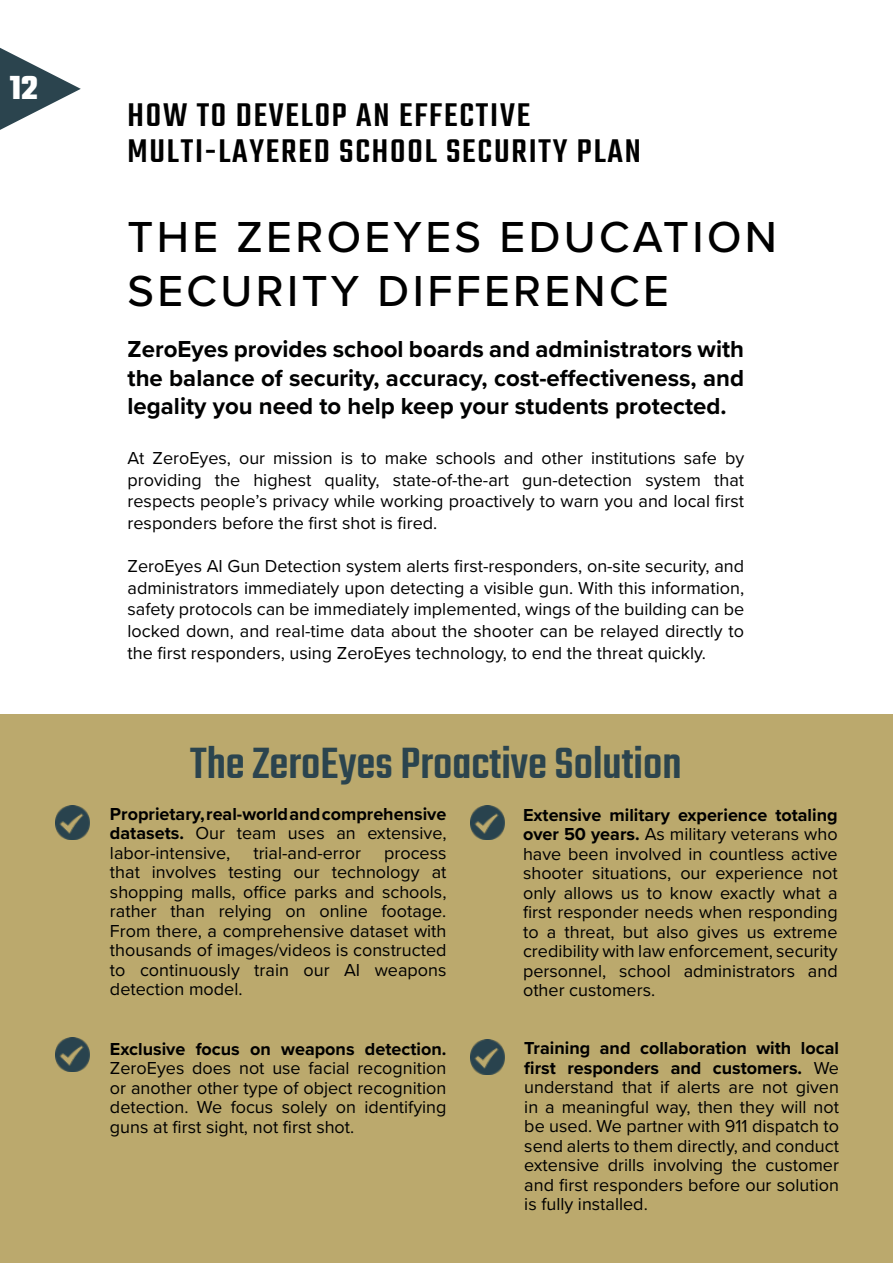
<style>
.page{position:relative;width:893px;height:1263px;background:#fff}
.page>*{position:absolute;margin:0;border:0;box-sizing:border-box;transform-origin:0 0}
.t1{font:500 48px "Teko";color:#2b444e}
.t2{font:500 45px/54px "Proxima Nova";letter-spacing:.075em;color:#000}
.t3{font:500 36px/36px "Teko";letter-spacing:.05em;color:#000}
.t4{font:700 36px "Teko";color:#fff}
.t5{font:700 24px/28.5px "Proxima Nova";color:#000101;text-align:justify}
.t6{font:18px/19.5px "Proxima Nova";color:#000;text-align:justify}
.t7{font:700 18px/19.5px "Proxima Nova";color:#000;text-align:justify}
.s1{font-weight:400}
.s2{font-weight:700}
</style>
<div class="page">
<div style="left:0;top:714px;width:893px;height:549px;background:#bba96d"></div>
<svg style="left:0;top:48px;width:81px;height:82px"></svg>
<img style="left:55px;top:806px;width:34px;height:34px">
<img style="left:55px;top:1037px;width:34px;height:34px">
<img style="left:470px;top:806px;width:34px;height:34px">
<img style="left:470px;top:1040px;width:34px;height:34px">
<h3 class="t4" style="left:9px;top:65px;width:30px">12</h3>
<h3 class="t3" style="left:128px;top:100px;width:515px">HOW TO DEVELOP AN EFFECTIVE<br>MULTI-LAYERED SCHOOL SECURITY PLAN</h3>
<h2 class="t2" style="left:128px;top:208px;width:651px">THE ZEROEYES EDUCATION<br>SECURITY DIFFERENCE</h2>
<h3 class="t5" style="left:128px;top:334px;width:618px">ZeroEyes provides school boards and administrators with the balance of security, accuracy, cost-effectiveness, and legality you need to help keep your students protected.</h3>
<p class="t6" style="left:128px;top:447px;width:618px;line-height:21.6px">At ZeroEyes, our mission is to make schools and other institutions safe by providing the highest quality, state-of-the-art gun-detection system that respects people’s privacy while working proactively to warn you and local first responders before the first shot is fired.</p>
<p class="t6" style="left:128px;top:555px;width:618px;line-height:21.6px">ZeroEyes AI Gun Detection system alerts first-responders, on-site security, and administrators immediately upon detecting a visible gun. With this information, safety protocols can be immediately implemented, wings of the building can be locked down, and real-time data about the shooter can be relayed directly to the first responders, using ZeroEyes technology, to end the threat quickly.</p>
<h1 class="t1" style="left:190px;top:736px;width:493px">The ZeroEyes Proactive Solution</h1>
<p class="t7" style="left:110px;top:804px;width:338px">Proprietary, real-world and comprehensive datasets. <span class="s1">Our team uses an extensive, labor-intensive,</span></p>
<p class="t6" style="left:523px;top:804px;width:316px"><span class="s2">Extensive military experience totaling over 50 years.</span> As military veterans who have been involved in countless active shooter situations, our experience not only allows us to know exactly what a first responder needs when responding to a threat, but also gives us extreme credibility with law enforcement, security personnel, school administrators and other customers.</p>
<p class="t6" style="left:253px;top:842px;width:109px">trial-and-error</p>
<p class="t6" style="left:110px;top:842px;width:338px;text-indent:274px">process that involves testing our technology at shopping malls, office parks and schools, rather than relying on online footage.<br>From there, a comprehensive dataset with thousands of images/videos is constructed to continuously train our AI weapons detection model.</p>
<p class="t7" style="left:110px;top:1039px;width:338px">Exclusive focus on weapons detection.</p>
<p class="t6" style="left:110px;top:1058px;width:338px">ZeroEyes does not use facial recognition or another other type of object recognition detection. We focus solely on identifying guns at first sight, not first shot.</p>
<p class="t6" style="left:524px;top:1037px;width:316px"><span class="s2">Training and collaboration with local first responders and customers.</span> We understand that if alerts are not given in a meaningful way, then they will not be used. We partner with 911 dispatch to send alerts to them directly, and conduct extensive drills involving the customer and first responders before our solution is fully installed.</p>
</div>
